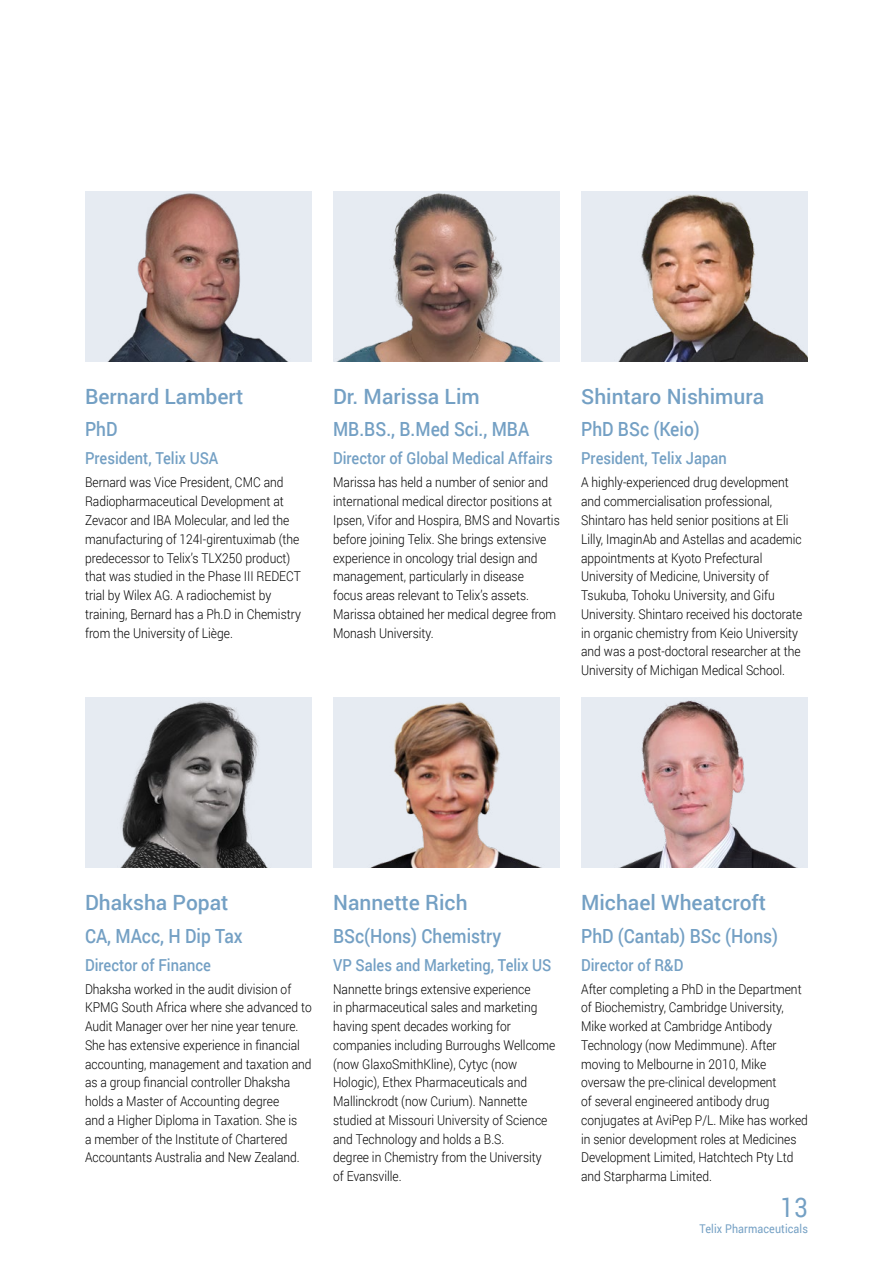
<style>
.page{position:relative;width:893px;height:1263px;background:#fff}
.page>*{position:absolute;margin:0;border:0;box-sizing:border-box;transform-origin:0 0}
.t1{font:27px "Roboto";color:#74a0c4;scale:.89 1}
.t2{font:500 21px "Roboto";color:#74a0c4}
.t3{font:500 19.5px "Roboto";color:#74a0c4;scale:.89 1}
.t4{font:500 16.5px "Roboto";color:#74a0c4;scale:.89 1}
.t5{font:300 13.5px/18.8px "Roboto";color:#000;scale:.89 1}
.t6{font:12px "Roboto";letter-spacing:.01em;color:#74a0c4;scale:.89 1}
</style>
<div class="page">
<img style="left:85px;top:191px;width:227px;height:170px">
<img style="left:333px;top:191px;width:227px;height:170px">
<img style="left:581px;top:191px;width:227px;height:170px">
<div style="left:85px;top:697px;width:227px;height:170px;background:#e6ebf2"></div>
<img style="left:121px;top:700px;width:146px;height:167px">
<img style="left:337px;top:697px;width:223px;height:170px">
<img style="left:581px;top:697px;width:227px;height:170px">
<h2 class="t2" style="left:85px;top:382px;width:160px">Bernard Lambert</h2>
<h3 class="t3" style="left:85px;top:416px;width:38px">PhD</h3>
<p class="t4" style="left:85px;top:447px;width:151px">President, Telix USA</p>
<p class="t5" style="left:85px;top:473px;width:244px">Bernard was Vice President, CMC and Radiopharmaceutical Development at Zevacor and IBA Molecular, and led the manufacturing of 124I-girentuximab (the predecessor to Telix’s TLX250 product) that was studied in the Phase III REDECT trial by Wilex AG. A radiochemist by training, Bernard has a Ph.D in Chemistry from the University of Liège.</p>
<h2 class="t2" style="left:333px;top:382px;width:148px">Dr. Marissa Lim</h2>
<h3 class="t3" style="left:333px;top:416px;width:222px">MB.BS., B.Med Sci., MBA</h3>
<p class="t4" style="left:333px;top:447px;width:248px">Director of Global Medical Affairs</p>
<p class="t5" style="left:333px;top:473px;width:256px">Marissa has held a number of senior and international medical director positions at Ipsen, Vifor and Hospira, BMS and Novartis before joining Telix. She brings extensive experience in oncology trial design and management, particularly in disease<br>focus areas relevant to Telix’s assets.<br>Marissa obtained her medical degree from Monash University.</p>
<h2 class="t2" style="left:581px;top:382px;width:184px">Shintaro Nishimura</h2>
<h3 class="t3" style="left:581px;top:416px;width:135px">PhD BSc (Keio)</h3>
<p class="t4" style="left:581px;top:447px;width:165px">President, Telix Japan</p>
<p class="t5" style="left:581px;top:473px;width:250px">A highly-experienced drug development and commercialisation professional, Shintaro has held senior positions at Eli Lilly, ImaginAb and Astellas and academic appointments at Kyoto Prefectural University of Medicine, University of Tsukuba, Tohoku University, and Gifu University. Shintaro received his doctorate in organic chemistry from Keio University and was a post-doctoral researcher at the University of Michigan Medical School.</p>
<h2 class="t2" style="left:85px;top:888px;width:145px">Dhaksha Popat</h2>
<h3 class="t3" style="left:85px;top:922px;width:179px">CA, MAcc, H Dip Tax</h3>
<p class="t4" style="left:85px;top:953px;width:143px">Director of Finance</p>
<p class="t5" style="left:85px;top:979px;width:256px">Dhaksha worked in the audit division of KPMG South Africa where she advanced to Audit Manager over her nine year tenure.<br>She has extensive experience in financial accounting, management and taxation and as a group financial controller Dhaksha holds a Master of Accounting degree<br>and a Higher Diploma in Taxation. She is<br>a member of the Institute of Chartered Accountants Australia and New Zealand.</p>
<h2 class="t2" style="left:333px;top:888px;width:136px">Nannette Rich</h2>
<h3 class="t3" style="left:333px;top:922px;width:190px">BSc(Hons) Chemistry</h3>
<p class="t4" style="left:333px;top:953px;width:247px">VP Sales and Marketing, Telix US</p>
<p class="t5" style="left:333px;top:979px;width:251px">Nannette brings extensive experience<br>in pharmaceutical sales and marketing having spent decades working for companies including Burroughs Wellcome (now GlaxoSmithKline), Cytyc (now Hologic), Ethex Pharmaceuticals and Mallinckrodt (now Curium). Nannette studied at Missouri University of Science and Technology and holds a B.S.<br>degree in Chemistry from the University of Evansville.</p>
<h2 class="t2" style="left:581px;top:888px;width:187px">Michael Wheatcroft</h2>
<h3 class="t3" style="left:581px;top:922px;width:223px">PhD (Cantab) BSc (Hons)</h3>
<p class="t4" style="left:581px;top:953px;width:116px">Director of R&amp;D</p>
<p class="t5" style="left:581px;top:979px;width:256px">After completing a PhD in the Department of Biochemistry, Cambridge University, Mike worked at Cambridge Antibody Technology (now Medimmune). After moving to Melbourne in 2010, Mike oversaw the pre-clinical development<br>of several engineered antibody drug conjugates at AviPep P/L. Mike has worked in senior development roles at Medicines Development Limited, Hatchtech Pty Ltd and Starpharma Limited.</p>
<h1 class="t1" style="left:781px;top:1188px;width:32px">13</h1>
<p class="t6" style="left:700px;top:1220px;width:123px">Telix Pharmaceuticals</p>
</div>
